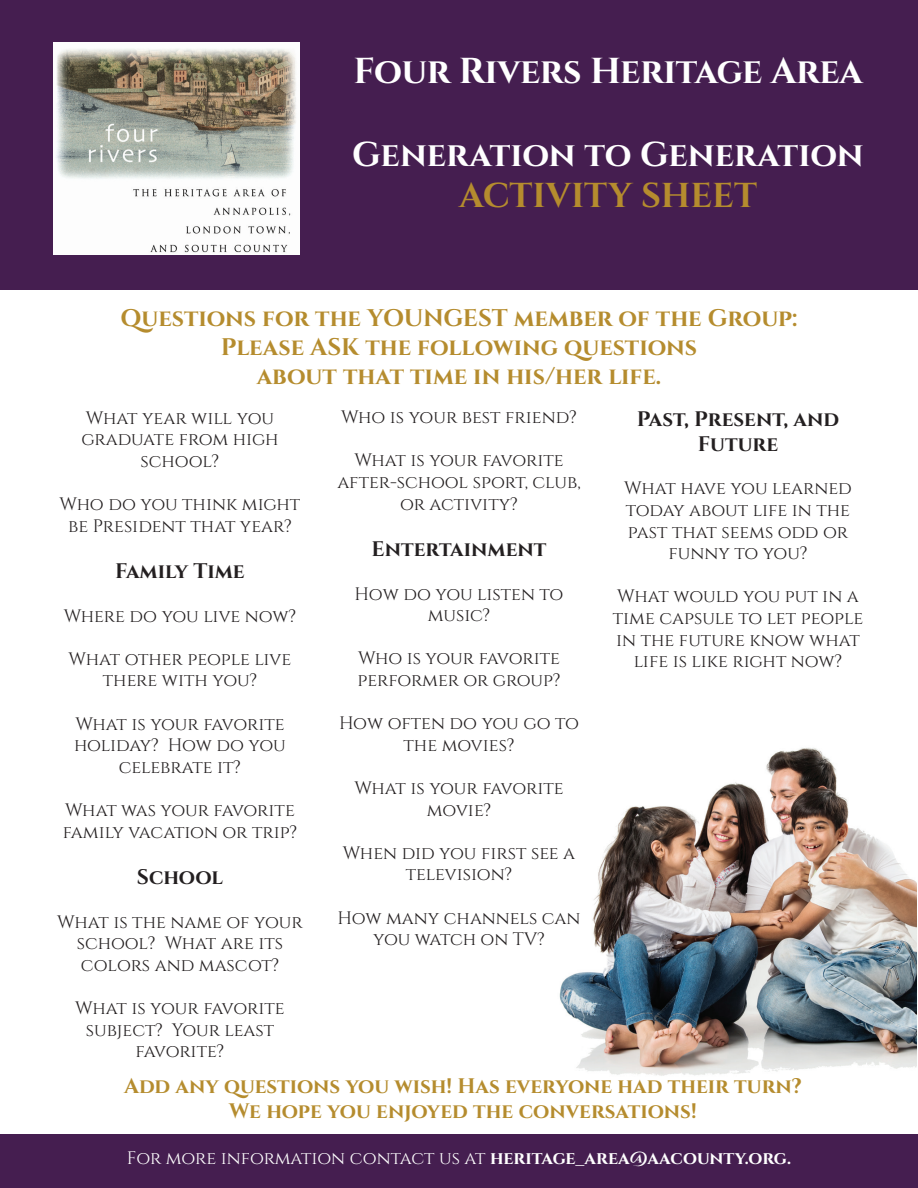
<style>
.page{position:relative;width:918px;height:1188px;background:#fff}
.page>*{position:absolute;margin:0;border:0;box-sizing:border-box;transform-origin:0 0}
.t1{font:700 36px "Cinzel";letter-spacing:-.01em;color:#fff}
.t2{font:700 34.5px "Cinzel";letter-spacing:-.005em;color:#fff}
.t3{font:700 34.5px "Cinzel";color:#b58c2e}
.t4{font:700 24px/28.8px "Cinzel";letter-spacing:-.005em;color:#b58c2e;text-align:center}
.t5{font:700 21px/25.2px "Cinzel";letter-spacing:-.005em;color:#b58c2e;text-align:center}
.t6{font:700 21px/25.2px "Cinzel";color:#231f20;text-align:center}
.t7{font:18px/21.6px "Cinzel";color:#231f20;text-align:center}
.t8{font:18px "Cinzel";letter-spacing:-.005em;color:#fff}
.s1{font-weight:700}
</style>
<div class="page">
<img style="left:559px;top:747px;width:358px;height:329px">
<div style="left:0;top:1134px;width:918px;height:54px;background:#451e50"></div>
<div style="left:0;top:0;width:918px;height:289px;background:#451e50"></div>
<img style="left:54px;top:43px;width:246px;height:211px">
<h1 class="t1" style="left:353px;top:49px;width:511px">Four Rivers Heritage Area</h1>
<h2 class="t2" style="left:352px;top:133px;width:513px">Generation to Generation</h2>
<h2 class="t3" style="left:459px;top:174px;width:299px">ACTIVITY SHEET</h2>
<h3 class="t4" style="left:120px;top:305px;width:679px">Questions for the YOUNGEST member of the Group:<br>Please ASK the following questions<br>about that time in his/her life.</h3>
<p class="t7" style="left:341px;top:407px;width:237px">Who is your best friend?</p>
<p class="t7" style="left:337px;top:450px;width:245px">What is your favorite after-school sport, club, or activity?</p>
<p class="t6" style="left:372px;top:538px;width:176px">Entertainment</p>
<p class="t7" style="left:355px;top:583px;width:210px">How do you listen to music?</p>
<p class="t7" style="left:358px;top:648px;width:204px;text-align:left">Who is your favorite performer or group?</p>
<p class="t7" style="left:339px;top:713px;width:241px">How often do you go to the movies?</p>
<p class="t7" style="left:354px;top:778px;width:211px">What is your favorite movie?</p>
<p class="t7" style="left:343px;top:843px;width:234px">When did you first see a television?</p>
<p class="t7" style="left:337px;top:907px;width:245px">How many channels can you watch on TV?</p>
<p class="t7" style="left:81px;top:407px;width:199px">What year will you graduate from high school?</p>
<p class="t7" style="left:60px;top:494px;width:242px">Who do you think might be President that year?</p>
<p class="t6" style="left:115px;top:560px;width:131px">Family Time</p>
<p class="t7" style="left:64px;top:605px;width:234px">Where do you live now?</p>
<p class="t7" style="left:69px;top:649px;width:224px">What other people live there with you?</p>
<p class="t7" style="left:74px;top:713px;width:213px">What is your favorite holiday? How do you celebrate it?</p>
<p class="t7" style="left:63px;top:800px;width:236px;text-align:left">What was your favorite family vacation or trip?</p>
<p class="t6" style="left:137px;top:866px;width:88px">School</p>
<p class="t7" style="left:57px;top:911px;width:247px">What is the name of your school? What are its colors and mascot?</p>
<p class="t7" style="left:75px;top:998px;width:211px">What is your favorite subject? Your least favorite?</p>
<p class="t6" style="left:637px;top:407px;width:204px">Past, Present, and<br>Future</p>
<p class="t7" style="left:624px;top:478px;width:229px">What have you learned today about life in the past that seems odd or funny to you?</p>
<p class="t7" style="left:613px;top:586px;width:252px">What would you put in a time capsule to let people in the future know what life is like right now?</p>
<p class="t5" style="left:124px;top:1074px;width:679px">Add any questions you wish! Has everyone had their turn?<br>We hope you enjoyed the conversations!</p>
<p class="t8" style="left:127px;top:1148px;width:666px">For more information contact us at <span class="s1">heritage_area@aacounty.org.</span></p>
</div>
